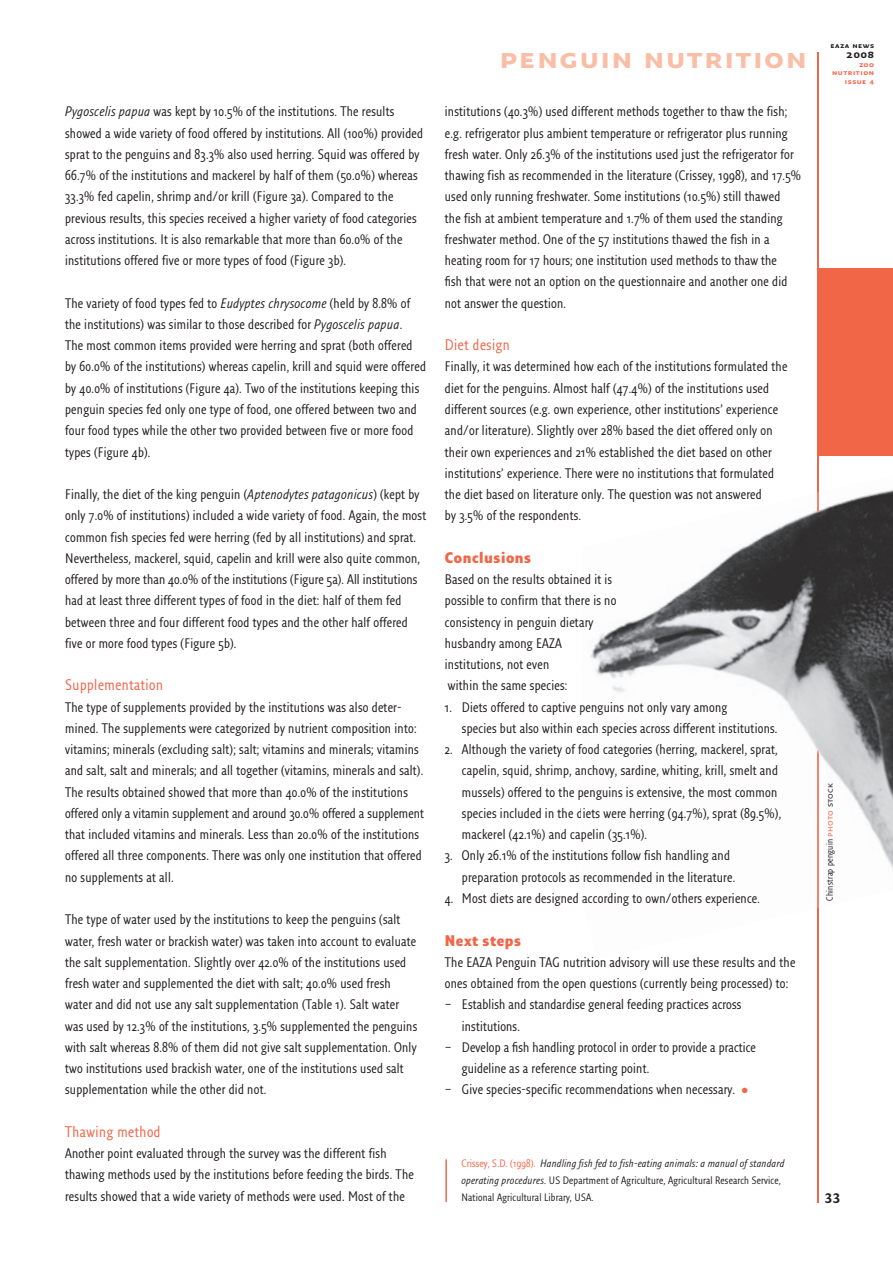
<style>
.page{position:relative;width:893px;height:1263px;background:#fff}
.page>*{position:absolute;margin:0;border:0;box-sizing:border-box;transform-origin:0 0}
.t1{font:700 30px "Fresco Sans SC";letter-spacing:.05em;color:#fabea7}
.t2{font:15px "Fresco Sans Con";letter-spacing:.04em;color:#f26648}
.t3{font:900 15px "Fresco Sans Con";letter-spacing:.04em;color:#f26648}
.t4{font:13.5px/21.3px "Fresco Sans Con";letter-spacing:.02em;color:#231f20}
.t5{font:700 13.5px "Fresco LF";color:#231f20}
.t6{font:700 11.25px "Fresco Sans SC";color:#231f20}
.t7{font:10.5px/17px "Fresco Sans Con";letter-spacing:.02em;color:#231f20}
.t8{font:9px "Fresco Sans Con";letter-spacing:.03em;color:#231f20}
.t9{font:700 7.5px/8.6px "Fresco Sans SC";letter-spacing:.07em;color:#f26648;text-align:right}
.t10{font:700 7.5px "Fresco Sans SC";letter-spacing:.075em;color:#231f20}
.s1{font-style:italic}
.s2{color:#f26648}
.s3{font-family:"Fresco Sans SC";color:#f26648}
.s4{font-family:"Fresco Sans SC"}
</style>
<div class="page">
<hr style="left:817px;top:750px;width:1px;height:453px;background:#f26648">
<div style="left:818px;top:268px;width:74px;height:187px;background:#f26648"></div>
<hr style="left:445px;top:1159px;width:2px;height:43px;background:#f26648">
<hr style="left:817px;top:53px;width:1px;height:459px;background:#f26648">
<img style="left:592px;top:485px;width:300px;height:197px">
<img style="left:849px;top:485px;width:43px;height:189px">
<img style="left:590px;top:652px;width:55px;height:30px">
<img style="left:612px;top:682px;width:280px;height:266px">
<img style="left:817px;top:750px;width:1px;height:158px">
<img style="left:592px;top:574px;width:20px;height:10px">
<img style="left:592px;top:595px;width:24px;height:13px">
<img style="left:592px;top:616px;width:1px;height:14px">
<img style="left:612px;top:702px;width:115px;height:13px">
<img style="left:612px;top:723px;width:165px;height:13px">
<img style="left:612px;top:744px;width:165px;height:13px">
<img style="left:612px;top:765px;width:166px;height:13px">
<img style="left:612px;top:787px;width:165px;height:13px">
<img style="left:612px;top:808px;width:169px;height:13px">
<img style="left:612px;top:829px;width:35px;height:13px">
<img style="left:612px;top:850px;width:118px;height:13px">
<img style="left:612px;top:872px;width:122px;height:13px">
<img style="left:612px;top:893px;width:147px;height:13px">
<svg style="left:817px;top:493px;width:1px;height:19px"></svg>
<p class="t4" style="left:65px;top:102px;width:359px"><span class="s1">Pygoscelis papua</span> was kept by 10.5% of the institutions. The results showed a wide variety of food offered by institutions. All (100%) provided sprat to the penguins and 83.3% also used herring. Squid was offered by 66.7% of the institutions and mackerel by half of them (50.0%) whereas 33.3% fed capelin, shrimp and/or krill (Figure 3a). Compared to the previous results, this species received a higher variety of food categories across institutions. It is also remarkable that more than 60.0% of the institutions offered five or more types of food (Figure 3b).</p>
<p class="t4" style="left:65px;top:293px;width:362px">The variety of food types fed to <span class="s1">Eudyptes chrysocome</span> (held by 8.8% of the institutions) was similar to those described for <span class="s1">Pygoscelis papua</span>.<br>The most common items provided were herring and sprat (both offered by 60.0% of the institutions) whereas capelin, krill and squid were offered by 40.0% of institutions (Figure 4a). Two of the institutions keeping this penguin species fed only one type of food, one offered between two and four food types while the other two provided between five or more food types (Figure 4b).</p>
<p class="t4" style="left:65px;top:485px;width:362px">Finally, the diet of the king penguin (<span class="s1">Aptenodytes patagonicus</span>) (kept by only 7.0% of institutions) included a wide variety of food. Again, the most common fish species fed were herring (fed by all institutions) and sprat.<br>Nevertheless, mackerel, squid, capelin and krill were also quite common, offered by more than 40.0% of the institutions (Figure 5a). All institutions had at least three different types of food in the diet: half of them fed between three and four different food types and the other half offered five or more food types (Figure 5b).</p>
<p class="t2" style="left:65px;top:679px;width:99px">Supplementation</p>
<p class="t4" style="left:65px;top:697px;width:360px">The type of supplements provided by the institutions was also deter&shy;mined. The supplements were categorized by nutrient composition into: vitamins; minerals (excluding salt); salt; vitamins and minerals; vitamins and salt, salt and minerals; and all together (vitamins, minerals and salt).<br>The results obtained showed that more than 40.0% of the institutions offered only a vitamin supplement and around 30.0% offered a supplement that included vitamins and minerals. Less than 20.0% of the institutions offered all three components. There was only one institution that offered no supplements at all.</p>
<p class="t4" style="left:65px;top:910px;width:353px">The type of water used by the institutions to keep the penguins (salt water, fresh water or brackish water) was taken into account to evaluate the salt supplementation. Slightly over 42.0% of the institutions used fresh water and supplemented the diet with salt; 40.0% used fresh water and did not use any salt supplementation (Table 1). Salt water was used by 12.3% of the institutions, 3.5% supplemented the penguins with salt whereas 8.8% of them did not give salt supplementation. Only two institutions used brackish water, one of the institutions used salt supplementation while the other did not.</p>
<p class="t2" style="left:65px;top:1126px;width:97px">Thawing method</p>
<p class="t4" style="left:65px;top:1144px;width:350px">Another point evaluated through the survey was the different fish thawing methods used by the institutions before feeding the birds. The results showed that a wide variety of methods were used. Most of the</p>
<h1 class="t1" style="left:499px;top:40px;width:308px">penguin nutrition</h1>
<p class="t4" style="left:445px;top:102px;width:358px">institutions (40.3%) used different methods together to thaw the fish; e.g. refrigerator plus ambient temperature or refrigerator plus running fresh water. Only 26.3% of the institutions used just the refrigerator for thawing fish as recommended in the literature (Crissey, 1998), and 17.5% used only running freshwater. Some institutions (10.5%) still thawed<br>the fish at ambient temperature and 1.7% of them used the standing freshwater method. One of the 57 institutions thawed the fish in a heating room for 17 hours; one institution used methods to thaw the<br>fish that were not an option on the questionnaire and another one did not answer the question.</p>
<p class="t2" style="left:445px;top:339px;width:66px">Diet design</p>
<p class="t4" style="left:445px;top:357px;width:344px">Finally, it was determined how each of the institutions formulated the diet for the penguins. Almost half (47.4%) of the institutions used different sources (e.g. own experience, other institutions’ experience and/or literature). Slightly over 28% based the diet offered only on their own experiences and 21% established the diet based on other institutions’ experience. There were no institutions that formulated the diet based on literature only. The question was not answered<br>by 3.5% of the respondents.</p>
<p class="t3" style="left:445px;top:552px;width:88px">Conclusions</p>
<p class="t4" style="left:445px;top:570px;width:173px">Based on the results obtained it is possible to confirm that there is no consistency in penguin dietary husbandry among EAZA institutions, not even<br>within the same species:</p>
<p class="t4" style="left:462px;top:697px;width:317px;text-indent:-17px">1. Diets offered to captive penguins not only vary among<br>species but also within each species across different institutions.</p>
<p class="t4" style="left:462px;top:740px;width:321px;text-indent:-17px">2. Although the variety of food categories (herring, mackerel, sprat, capelin, squid, shrimp, anchovy, sardine, whiting, krill, smelt and mussels) offered to the penguins is extensive, the most common species included in the diets were herring (94.7%), sprat (89.5%), mackerel (42.1%) and capelin (35.1%).</p>
<p class="t4" style="left:462px;top:846px;width:275px;text-indent:-17px">3. Only 26.1% of the institutions follow fish handling and preparation protocols as recommended in the literature.</p>
<p class="t4" style="left:445px;top:889px;width:317px">4. Most diets are designed according to own/others experience.</p>
<p class="t3" style="left:445px;top:934px;width:78px">Next steps</p>
<p class="t4" style="left:445px;top:952px;width:352px">The EAZA Penguin TAG nutrition advisory will use these results and the ones obtained from the open questions (currently being processed) to:</p>
<p class="t4" style="left:462px;top:995px;width:281px;text-indent:-17px">– Establish and standardise general feeding practices across institutions.</p>
<p class="t4" style="left:462px;top:1038px;width:295px;text-indent:-17px">– Develop a fish handling protocol in order to provide a practice guideline as a reference starting point.</p>
<p class="t4" style="left:445px;top:1080px;width:305px">– Give species-specific recommendations when necessary. <span class="s2">•</span></p>
<p class="t7" style="left:461px;top:1155px;width:324px"><span class="s2">Crissey, S.D. (1998).</span> <span class="s1">Handling fish fed to fish-eating animals: a manual of standard operating procedures</span>. US Department of Agriculture, Agricultural Research Service,<br>National Agricultural Library, USA.</p>
<p class="t10" style="left:830px;top:41px;width:45px">eaza news</p>
<p class="t6" style="left:846px;top:48px;width:29px">2008</p>
<p class="t9" style="left:832px;top:60px;width:43px">zoo nutrition issue 4</p>
<p class="t8" style="left:826px;top:901px;width:119px;rotate:-90deg">Chinstrap penguin <span class="s3">photo</span> <span class="s4">stock</span></p>
<p class="t5" style="left:824px;top:1193px;width:18px">33</p>
</div>
